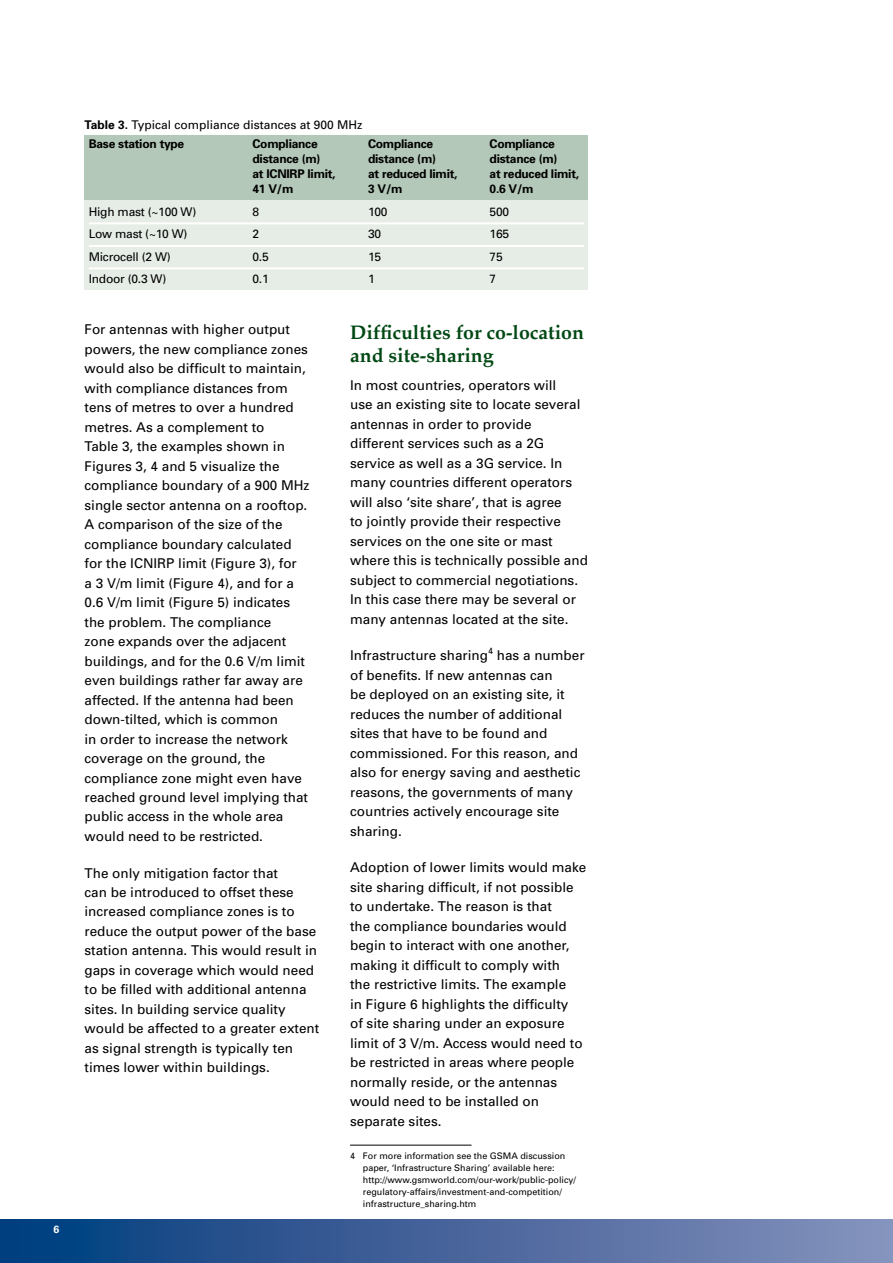
<style>
.page{position:relative;width:893px;height:1263px;background:#fff}
.page>*{position:absolute;margin:0;border:0;box-sizing:border-box;transform-origin:0 0}
.t1{font:700 19.5px/22.5px "Palatino";color:#004813}
.t2{font:13.5px/19.5px "Univers";color:#000}
.t3{font:700 12px "Univers";letter-spacing:-.02em;color:#000}
.t4{font:12px "Univers";letter-spacing:-.02em;color:#000}
.t5{font:12px/19.5px "Univers";color:#000}
.t6{font:700 10.5px "Univers";color:#fff}
.t7{font:9px/12px "Univers";color:#000}
.s1{font-weight:700}
</style>
<div class="page">
<div style="left:0;top:1219px;width:893px;height:44px;background:linear-gradient(to right,#003b7c,#8990bc)"></div>
<div style="left:85px;top:172px;width:503px;height:118px;background:#e6ede7"></div>
<div style="left:85px;top:136px;width:503px;height:64px;background:#b3c8b8"></div>
<hr style="left:89px;top:222px;width:495px;height:2px;background:#fff">
<hr style="left:89px;top:245px;width:495px;height:2px;background:#fff">
<hr style="left:89px;top:267px;width:495px;height:2px;background:#fff">
<hr style="left:350px;top:1145px;width:121px;height:1px;background:#000">
<p class="t6" style="left:54px;top:1223px;width:7px">6</p>
<p class="t5" style="left:89px;top:115px;width:275px;text-indent:-4px"><span class="s1">Table 3.</span> Typical compliance distances at 900 MHz<br><span class="s1">Base station type</span></p>
<p class="t3" style="left:253px;top:136px;width:67px">Compliance</p>
<p class="t3" style="left:368px;top:136px;width:67px">Compliance</p>
<p class="t3" style="left:490px;top:136px;width:67px">Compliance</p>
<p class="t3" style="left:253px;top:151px;width:70px">distance (m)</p>
<p class="t3" style="left:368px;top:151px;width:70px">distance (m)</p>
<p class="t3" style="left:490px;top:151px;width:70px">distance (m)</p>
<p class="t3" style="left:253px;top:166px;width:85px">at ICNIRP limit,</p>
<p class="t3" style="left:368px;top:166px;width:91px">at reduced limit,</p>
<p class="t3" style="left:490px;top:166px;width:91px">at reduced limit,</p>
<p class="t3" style="left:253px;top:181px;width:42px">41 V/m</p>
<p class="t3" style="left:368px;top:181px;width:36px">3 V/m</p>
<p class="t3" style="left:490px;top:181px;width:45px">0.6 V/m</p>
<p class="t4" style="left:89px;top:204px;width:109px">High mast (~100 W)</p>
<p class="t4" style="left:253px;top:204px;width:8px">8</p>
<p class="t4" style="left:368px;top:204px;width:21px">100</p>
<p class="t4" style="left:490px;top:204px;width:21px">500</p>
<p class="t4" style="left:89px;top:227px;width:100px">Low mast (~10 W)</p>
<p class="t4" style="left:253px;top:227px;width:8px">2</p>
<p class="t4" style="left:368px;top:227px;width:15px">30</p>
<p class="t4" style="left:490px;top:227px;width:21px">165</p>
<p class="t4" style="left:89px;top:249px;width:83px">Microcell (2 W)</p>
<p class="t4" style="left:253px;top:249px;width:18px">0.5</p>
<p class="t4" style="left:368px;top:249px;width:15px">15</p>
<p class="t4" style="left:490px;top:249px;width:15px">75</p>
<p class="t4" style="left:89px;top:272px;width:79px">Indoor (0.3 W)</p>
<p class="t4" style="left:253px;top:272px;width:18px">0.1</p>
<p class="t4" style="left:368px;top:272px;width:8px">1</p>
<p class="t4" style="left:490px;top:272px;width:8px">7</p>
<p class="t2" style="left:85px;top:319px;width:227px">For antennas with higher output powers, the new compliance zones would also be difficult to maintain, with compliance distances from tens of metres to over a hundred metres. As a complement to<br>Table 3, the examples shown in<br>Figures 3, 4 and 5 visualize the compliance boundary of a 900 MHz single sector antenna on a rooftop.<br>A comparison of the size of the compliance boundary calculated for the ICNIRP limit (Figure 3), for<br>a 3 V/m limit (Figure 4), and for a<br>0.6 V/m limit (Figure 5) indicates the problem. The compliance<br>zone expands over the adjacent buildings, and for the 0.6 V/m limit even buildings rather far away are affected. If the antenna had been down-tilted, which is common<br>in order to increase the network coverage on the ground, the compliance zone might even have reached ground level implying that public access in the whole area would need to be restricted.</p>
<p class="t2" style="left:85px;top:863px;width:236px">The only mitigation factor that<br>can be introduced to offset these increased compliance zones is to reduce the output power of the base station antenna. This would result in gaps in coverage which would need to be filled with additional antenna sites. In building service quality would be affected to a greater extent as signal strength is typically ten times lower within buildings.</p>
<h1 class="t1" style="left:350px;top:322px;width:235px">Difficulties for co-location and site-sharing</h1>
<p class="t2" style="left:350px;top:375px;width:239px">In most countries, operators will<br>use an existing site to locate several antennas in order to provide different services such as a 2G service as well as a 3G service. In many countries different operators will also ‘site share’, that is agree<br>to jointly provide their respective services on the one site or mast where this is technically possible and subject to commercial negotiations.<br>In this case there may be several or many antennas located at the site.</p>
<p class="t2" style="left:350px;top:645px;width:236px">Infrastructure sharing<sup>4</sup> has a number of benefits. If new antennas can<br>be deployed on an existing site, it reduces the number of additional sites that have to be found and commissioned. For this reason, and also for energy saving and aesthetic reasons, the governments of many countries actively encourage site sharing.</p>
<p class="t2" style="left:350px;top:857px;width:238px">Adoption of lower limits would make site sharing difficult, if not possible to undertake. The reason is that<br>the compliance boundaries would begin to interact with one another, making it difficult to comply with<br>the restrictive limits. The example<br>in Figure 6 highlights the difficulty<br>of site sharing under an exposure limit of 3 V/m. Access would need to be restricted in areas where people normally reside, or the antennas would need to be installed on separate sites.</p>
<p class="t7" style="left:363px;top:1150px;width:215px;text-indent:-13px">4 For more information see the GSMA discussion paper, ‘Infrastructure Sharing’ available here: http://www.gsmworld.com/our-work/public-policy/ regulatory-affairs/investment-and-competition/ infrastructure_sharing.htm</p>
</div>
